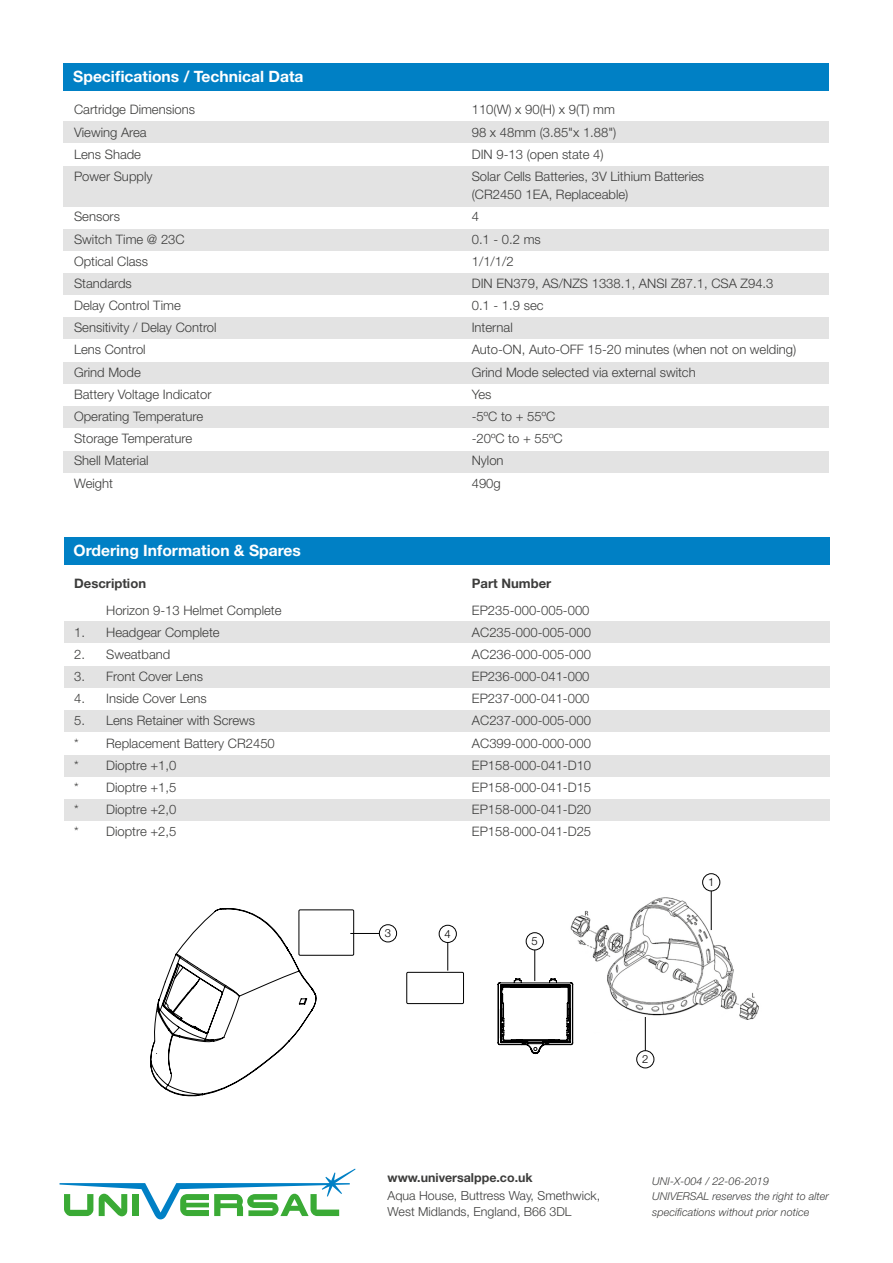
<style>
.page{position:relative;width:893px;height:1263px;background:#fff}
.page>*{position:absolute;margin:0;border:0;box-sizing:border-box;transform-origin:0 0}
.t1{font:700 15.6px "Helvetica Neue";color:#fff}
.t2{font:300 13.05px/18.1px "Helvetica Neue";color:#3c3c3b}
.t3{font:700 13.05px "Helvetica Neue";color:#3c3c3b}
.t4{font:300 12.45px/15.1px "Helvetica Neue";color:#3c3c3b}
.t5{font:700 12.45px "Helvetica Neue";color:#3c3c3b}
.t6{font:300 11.25px "Helvetica Neue";color:#000}
.t7{font:italic 300 10.8px/15.6px "Helvetica Neue";letter-spacing:.005em;color:#3c3c3b}
</style>
<div class="page">
<div style="left:64px;top:451px;width:765px;height:22px;background:#e3e3e3"></div>
<div style="left:64px;top:406px;width:765px;height:22px;background:#e3e3e3"></div>
<div style="left:64px;top:362px;width:765px;height:22px;background:#e3e3e3"></div>
<div style="left:64px;top:317px;width:765px;height:22px;background:#e3e3e3"></div>
<div style="left:64px;top:273px;width:765px;height:22px;background:#e3e3e3"></div>
<div style="left:64px;top:229px;width:765px;height:22px;background:#e3e3e3"></div>
<div style="left:64px;top:166px;width:765px;height:41px;background:#e3e3e3"></div>
<div style="left:64px;top:121px;width:765px;height:22px;background:#e3e3e3"></div>
<div style="left:64px;top:64px;width:765px;height:27px;background:#0080c5"></div>
<div style="left:64px;top:622px;width:765px;height:21px;background:#e3e3e3"></div>
<div style="left:64px;top:666px;width:765px;height:22px;background:#e3e3e3"></div>
<div style="left:64px;top:710px;width:765px;height:22px;background:#e3e3e3"></div>
<div style="left:64px;top:755px;width:765px;height:22px;background:#e3e3e3"></div>
<div style="left:64px;top:799px;width:765px;height:22px;background:#e3e3e3"></div>
<div style="left:64px;top:537px;width:765px;height:28px;background:#0080c5"></div>
<svg style="left:60px;top:1168px;width:296px;height:51px"></svg>
<svg style="left:150px;top:908px;width:167px;height:188px"></svg>
<img style="left:570px;top:892px;width:189px;height:153px">
<hr style="left:645px;top:1017px;width:1px;height:40px;background:#000">
<div style="left:637px;top:1051px;width:17px;height:17px;background:#fff;border-radius:50%"></div>
<div style="left:636px;top:1050px;width:18px;height:18px;border:1px solid #000;border-radius:50%"></div>
<hr style="left:711px;top:890px;width:1px;height:40px;background:#000">
<div style="left:702px;top:873px;width:18px;height:18px;border:1px solid #000;border-radius:50%"></div>
<hr style="left:534px;top:949px;width:1px;height:32px;background:#000">
<div style="left:526px;top:932px;width:18px;height:18px;border:1px solid #000;border-radius:50%"></div>
<svg style="left:447px;top:943px;width:1px;height:28px"></svg>
<div style="left:439px;top:925px;width:18px;height:18px;border:1px solid #000;border-radius:50%"></div>
<svg style="left:350px;top:933px;width:29px;height:1px"></svg>
<div style="left:379px;top:924px;width:18px;height:18px;border:1px solid #000;border-radius:50%"></div>
<div style="left:406px;top:972px;width:58px;height:32px;border:1px solid #000"></div>
<div style="left:299px;top:909px;width:55px;height:46px;border:1px solid #000"></div>
<svg style="left:498px;top:978px;width:75px;height:76px"></svg>
<p class="t1" style="left:73px;top:67px;width:232px">Specifications / Technical Data</p>
<p class="t2" style="left:74px;top:100px;width:122px">Cartridge Dimensions</p>
<p class="t2" style="left:472px;top:100px;width:145px">110(W) x 90(H) x 9(T) mm</p>
<p class="t2" style="left:74px;top:123px;width:74px">Viewing Area</p>
<p class="t2" style="left:472px;top:123px;width:146px">98 x 48mm (3.85"x 1.88")</p>
<p class="t2" style="left:74px;top:145px;width:69px">Lens Shade</p>
<p class="t2" style="left:472px;top:145px;width:133px">DIN 9-13 (open state 4)</p>
<p class="t2" style="left:74px;top:167px;width:80px">Power Supply</p>
<p class="t2" style="left:472px;top:167px;width:234px">Solar Cells Batteries, 3V Lithium Batteries (CR2450 1EA, Replaceable)</p>
<p class="t2" style="left:74px;top:207px;width:47px">Sensors</p>
<p class="t2" style="left:472px;top:207px;width:9px">4</p>
<p class="t2" style="left:74px;top:229px;width:112px">Switch Time @ 23C</p>
<p class="t2" style="left:472px;top:229px;width:71px">0.1 - 0.2 ms</p>
<p class="t2" style="left:74px;top:252px;width:76px">Optical Class</p>
<p class="t2" style="left:472px;top:252px;width:44px">1/1/1/2</p>
<p class="t2" style="left:74px;top:274px;width:59px">Standards</p>
<p class="t2" style="left:472px;top:274px;width:303px">DIN EN379, AS/NZS 1338.1, ANSI Z87.1, CSA Z94.3</p>
<p class="t2" style="left:74px;top:296px;width:108px">Delay Control Time</p>
<p class="t2" style="left:472px;top:296px;width:73px">0.1 - 1.9 sec</p>
<p class="t2" style="left:74px;top:318px;width:144px">Sensitivity / Delay Control</p>
<p class="t2" style="left:472px;top:318px;width:43px">Internal</p>
<p class="t2" style="left:74px;top:340px;width:73px">Lens Control</p>
<p class="t2" style="left:472px;top:340px;width:326px">Auto-ON, Auto-OFF 15-20 minutes (when not on welding)</p>
<p class="t2" style="left:74px;top:363px;width:68px">Grind Mode</p>
<p class="t2" style="left:472px;top:363px;width:226px">Grind Mode selected via external switch</p>
<p class="t2" style="left:74px;top:385px;width:139px">Battery Voltage Indicator</p>
<p class="t2" style="left:472px;top:385px;width:21px">Yes</p>
<p class="t2" style="left:74px;top:407px;width:131px">Operating Temperature</p>
<p class="t2" style="left:472px;top:407px;width:85px">-5ºC to + 55ºC</p>
<p class="t2" style="left:74px;top:429px;width:120px">Storage Temperature</p>
<p class="t2" style="left:472px;top:429px;width:92px">-20ºC to + 55ºC</p>
<p class="t2" style="left:74px;top:451px;width:76px">Shell Material</p>
<p class="t2" style="left:472px;top:451px;width:33px">Nylon</p>
<p class="t2" style="left:74px;top:473px;width:40px">Weight</p>
<p class="t2" style="left:472px;top:473px;width:31px">490g</p>
<p class="t1" style="left:73px;top:541px;width:229px">Ordering Information &amp; Spares</p>
<p class="t3" style="left:74px;top:575px;width:73px">Description</p>
<p class="t3" style="left:472px;top:575px;width:81px">Part Number</p>
<p class="t2" style="left:106px;top:600px;width:177px">Horizon 9-13 Helmet Complete</p>
<p class="t2" style="left:472px;top:600px;width:119px">EP235-000-005-000</p>
<p class="t2" style="left:74px;top:623px;width:147px">1. Headgear Complete</p>
<p class="t2" style="left:472px;top:623px;width:121px">AC235-000-005-000</p>
<p class="t2" style="left:74px;top:645px;width:98px">2. Sweatband</p>
<p class="t2" style="left:472px;top:645px;width:121px">AC236-000-005-000</p>
<p class="t2" style="left:74px;top:667px;width:130px">3. Front Cover Lens</p>
<p class="t2" style="left:472px;top:667px;width:119px">EP236-000-041-000</p>
<p class="t2" style="left:74px;top:689px;width:134px">4. Inside Cover Lens</p>
<p class="t2" style="left:472px;top:689px;width:119px">EP237-000-041-000</p>
<p class="t2" style="left:74px;top:711px;width:182px">5. Lens Retainer with Screws</p>
<p class="t2" style="left:472px;top:711px;width:121px">AC237-000-005-000</p>
<p class="t2" style="left:74px;top:734px;width:202px">* Replacement Battery CR2450</p>
<p class="t2" style="left:472px;top:734px;width:121px">AC399-000-000-000</p>
<p class="t2" style="left:74px;top:756px;width:104px">* Dioptre +1,0</p>
<p class="t2" style="left:472px;top:756px;width:121px">EP158-000-041-D10</p>
<p class="t2" style="left:74px;top:778px;width:104px">* Dioptre +1,5</p>
<p class="t2" style="left:472px;top:778px;width:121px">EP158-000-041-D15</p>
<p class="t2" style="left:74px;top:800px;width:104px">* Dioptre +2,0</p>
<p class="t2" style="left:472px;top:800px;width:121px">EP158-000-041-D20</p>
<p class="t2" style="left:74px;top:822px;width:104px">* Dioptre +2,5</p>
<p class="t2" style="left:472px;top:822px;width:121px">EP158-000-041-D25</p>
<p class="t6" style="left:385px;top:926px;width:8px">3</p>
<p class="t6" style="left:445px;top:927px;width:8px">4</p>
<p class="t6" style="left:532px;top:934px;width:8px">5</p>
<p class="t6" style="left:708px;top:875px;width:8px">1</p>
<p class="t6" style="left:642px;top:1052px;width:8px">2</p>
<p class="t5" style="left:388px;top:1169px;width:147px">www.universalppe.co.uk</p>
<p class="t4" style="left:388px;top:1188px;width:214px">Aqua House, Buttress Way, Smethwick,<br>West Midlands, England, B66 3DL</p>
<p class="t7" style="left:652px;top:1173px;width:178px">UNI-X-004 / 22-06-2019<br>UNIVERSAL reserves the right to alter specifications without prior notice</p>
</div>
